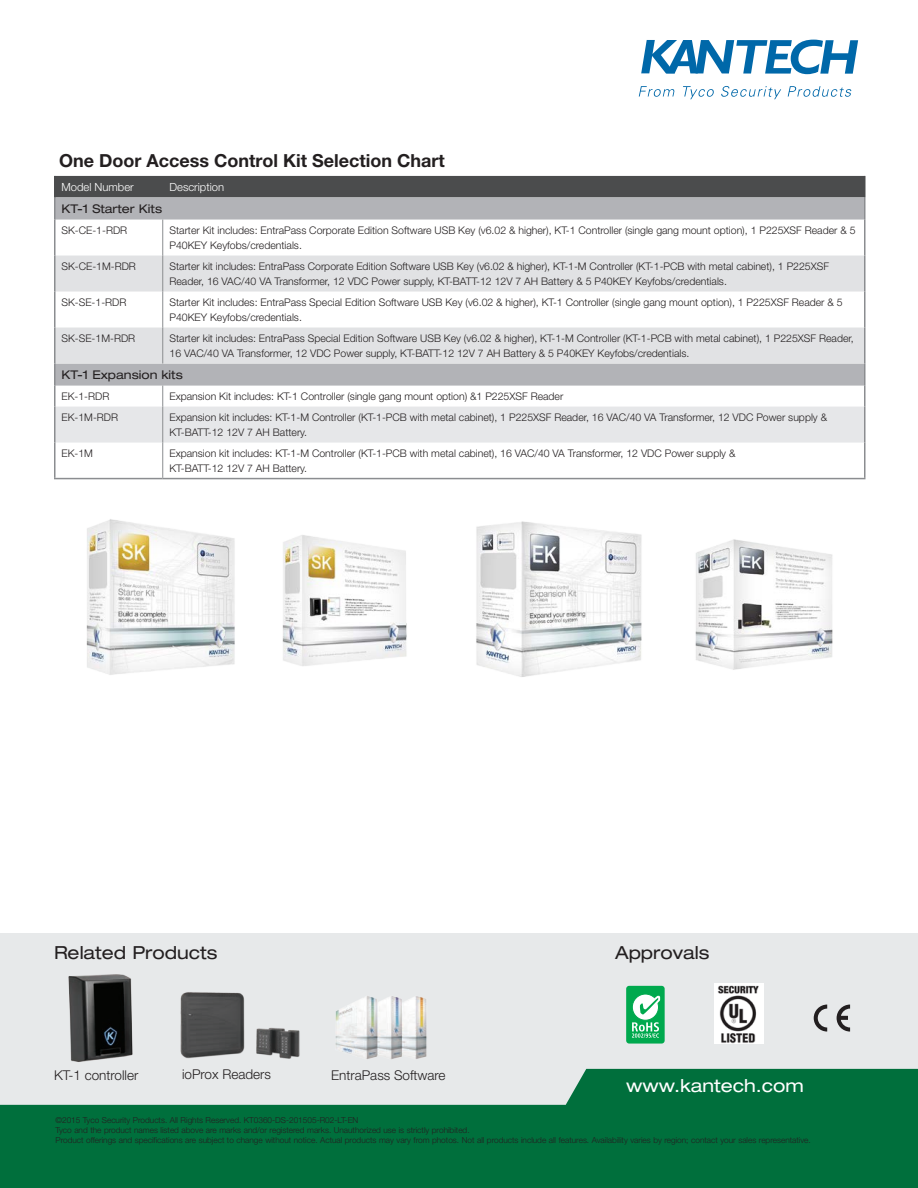
<style>
.page{position:relative;width:918px;height:1188px;background:#fff}
.page>*{position:absolute;margin:0;border:0;box-sizing:border-box;transform-origin:0 0}
.t1{font:700 18px "Helvetica Neue LT Pro";color:#231f20}
.t2{font:expanded 18px "Helvetica Neue LT Pro";color:#231f20}
.t3{font:expanded 18px "Helvetica Neue LT Pro";color:#fff}
.t4{font:300 13.5px "Helvetica Neue LT Pro";color:#231f20}
.t5{font:expanded 12px "Helvetica Neue LT Pro";color:#231f20}
.t6{font:300 11.25px "Helvetica Neue LT Pro";color:#fff}
.t7{font:300 10.5px/15px "Helvetica Neue LT Pro";color:#231f20}
.t8{font:300 8.25px/9.8px "Helvetica Neue LT Pro";color:#231f20}
</style>
<div class="page">
<div style="left:0;top:933px;width:918px;height:208px;background:#e7e9ea"></div>
<svg style="left:0;top:1068px;width:918px;height:120px;fill:#006f3c"></svg>
<svg style="left:641px;top:40px;width:217px;height:34px"></svg>
<svg style="left:639px;top:86px;width:36px;height:11px"></svg>
<svg style="left:683px;top:86px;width:31px;height:13px"></svg>
<svg style="left:721px;top:86px;width:60px;height:13px"></svg>
<svg style="left:788px;top:86px;width:63px;height:11px"></svg>
<img style="left:180px;top:992px;width:120px;height:67px">
<img style="left:68px;top:974px;width:65px;height:88px">
<div style="left:56px;top:176px;width:808px;height:21px;background:#4b4c4d"></div>
<svg style="left:56px;top:197px;width:808px;height:189px;fill:#b2b3b7"></svg>
<svg style="left:56px;top:256px;width:808px;height:108px;fill:#e1e2e4"></svg>
<hr style="left:864px;top:364px;width:2px;height:22px;background:#8b8d90">
<hr style="left:54px;top:220px;width:2px;height:36px;background:#8b8d90">
<hr style="left:54px;top:386px;width:2px;height:21px;background:#8b8d90">
<hr style="left:54px;top:407px;width:2px;height:36px;background:#8b8d90">
<hr style="left:54px;top:443px;width:2px;height:35px;background:#8b8d90">
<hr style="left:54px;top:256px;width:2px;height:36px;background:#8b8d90">
<hr style="left:162px;top:256px;width:1px;height:36px;background:#8b8d90">
<hr style="left:54px;top:292px;width:2px;height:36px;background:#8b8d90">
<hr style="left:162px;top:292px;width:1px;height:36px;background:#8b8d90">
<hr style="left:54px;top:328px;width:2px;height:36px;background:#8b8d90">
<hr style="left:162px;top:328px;width:1px;height:36px;background:#8b8d90">
<hr style="left:864px;top:220px;width:2px;height:36px;background:#8b8d90">
<hr style="left:864px;top:256px;width:2px;height:36px;background:#8b8d90">
<hr style="left:864px;top:292px;width:2px;height:36px;background:#8b8d90">
<hr style="left:864px;top:328px;width:2px;height:36px;background:#8b8d90">
<hr style="left:864px;top:386px;width:2px;height:21px;background:#8b8d90">
<hr style="left:864px;top:407px;width:2px;height:36px;background:#8b8d90">
<hr style="left:864px;top:443px;width:2px;height:35px;background:#8b8d90">
<hr style="left:54px;top:364px;width:2px;height:22px;background:#8b8d90">
<hr style="left:54px;top:197px;width:2px;height:23px;background:#8b8d90">
<hr style="left:54px;top:176px;width:2px;height:21px;background:#4b4c4d">
<hr style="left:864px;top:176px;width:2px;height:21px;background:#4b4c4d">
<hr style="left:54px;top:478px;width:109px;height:1px;background:#8b8d90">
<hr style="left:163px;top:478px;width:703px;height:1px;background:#8b8d90">
<hr style="left:864px;top:197px;width:2px;height:23px;background:#8b8d90">
<hr style="left:162px;top:220px;width:1px;height:36px;background:#8b8d90">
<svg style="left:55px;top:386px;width:810px;height:57px"></svg>
<hr style="left:162px;top:407px;width:1px;height:36px;background:#8b8d90">
<hr style="left:162px;top:443px;width:1px;height:35px;background:#8b8d90">
<img style="left:86px;top:519px;width:321px;height:156px">
<img style="left:476px;top:521px;width:357px;height:156px">
<div style="left:626px;top:986px;width:39px;height:58px;background:#00a94e;border-radius:3px"></div>
<div style="left:632px;top:994px;width:27px;height:27px;border:1px solid #00a94e;border-radius:50%"></div>
<svg style="left:632px;top:995px;width:29px;height:43px"></svg>
<svg style="left:814px;top:1005px;width:13px;height:27px"></svg>
<svg style="left:837px;top:1005px;width:13px;height:27px"></svg>
<img style="left:335px;top:996px;width:92px;height:63px">
<img style="left:715px;top:984px;width:48px;height:60px">
<h1 class="t1" style="left:59px;top:150px;width:387px">One Door Access Control Kit Selection Chart</h1>
<p class="t6" style="left:62px;top:180px;width:74px">Model Number</p>
<p class="t6" style="left:170px;top:180px;width:56px">Description</p>
<p class="t5" style="left:62px;top:202px;width:102px">KT-1 Starter Kits</p>
<p class="t7" style="left:62px;top:222px;width:67px">SK-CE-1-RDR</p>
<p class="t7" style="left:170px;top:222px;width:688px">Starter Kit includes: EntraPass Corporate Edition Software USB Key (v6.02 &amp; higher), KT-1 Controller (single gang mount option), 1 P225XSF Reader &amp; 5<br>P40KEY Keyfobs/credentials.</p>
<p class="t7" style="left:62px;top:258px;width:76px">SK-CE-1M-RDR</p>
<p class="t7" style="left:170px;top:258px;width:661px">Starter kit includes: EntraPass Corporate Edition Software USB Key (v6.02 &amp; higher), KT-1-M Controller (KT-1-PCB with metal cabinet), 1 P225XSF<br>Reader, 16 VAC/40 VA Transformer, 12 VDC Power supply, KT-BATT-12 12V 7 AH Battery &amp; 5 P40KEY Keyfobs/credentials.</p>
<p class="t7" style="left:62px;top:294px;width:66px">SK-SE-1-RDR</p>
<p class="t7" style="left:170px;top:294px;width:675px">Starter Kit includes: EntraPass Special Edition Software USB Key (v6.02 &amp; higher), KT-1 Controller (single gang mount option), 1 P225XSF Reader &amp; 5<br>P40KEY Keyfobs/credentials.</p>
<p class="t7" style="left:62px;top:330px;width:75px">SK-SE-1M-RDR</p>
<p class="t7" style="left:170px;top:330px;width:686px">Starter kit includes: EntraPass Special Edition Software USB Key (v6.02 &amp; higher), KT-1-M Controller (KT-1-PCB with metal cabinet), 1 P225XSF Reader,<br>16 VAC/40 VA Transformer, 12 VDC Power supply, KT-BATT-12 12V 7 AH Battery &amp; 5 P40KEY Keyfobs/credentials.</p>
<p class="t5" style="left:62px;top:368px;width:123px">KT-1 Expansion kits</p>
<p class="t7" style="left:62px;top:388px;width:49px">EK-1-RDR</p>
<p class="t7" style="left:170px;top:388px;width:395px">Expansion Kit includes: KT-1 Controller (single gang mount option) &amp;1 P225XSF Reader</p>
<p class="t7" style="left:62px;top:409px;width:58px">EK-1M-RDR</p>
<p class="t7" style="left:170px;top:409px;width:659px">Expansion kit includes: KT-1-M Controller (KT-1-PCB with metal cabinet), 1 P225XSF Reader, 16 VAC/40 VA Transformer, 12 VDC Power supply &amp;<br>KT-BATT-12 12V 7 AH Battery.</p>
<p class="t7" style="left:62px;top:445px;width:33px">EK-1M</p>
<p class="t7" style="left:170px;top:445px;width:568px">Expansion kit includes: KT-1-M Controller (KT-1-PCB with metal cabinet), 16 VAC/40 VA Transformer, 12 VDC Power supply &amp;<br>KT-BATT-12 12V 7 AH Battery.</p>
<h1 class="t2" style="left:54px;top:942px;width:165px">Related Products</h1>
<h1 class="t2" style="left:615px;top:942px;width:96px">Approvals</h1>
<p class="t4" style="left:54px;top:1067px;width:86px">KT-1 controller</p>
<p class="t4" style="left:182px;top:1066px;width:90px">ioProx Readers</p>
<p class="t4" style="left:331px;top:1067px;width:116px">EntraPass Software</p>
<h1 class="t3" style="left:626px;top:1075px;width:179px">www.kantech.com</h1>
<p class="t8" style="left:56px;top:1115px;width:757px">©2015 Tyco Security Products. All Rights Reserved. KT0360-DS-201505-R02-LT-EN<br>Tyco and the product names listed above are marks and/or registered marks. Unauthorized use is strictly prohibited.<br>Product offerings and specifications are subject to change without notice. Actual products may vary from photos. Not all products include all features. Availability varies by region; contact your sales representative.</p>
</div>
